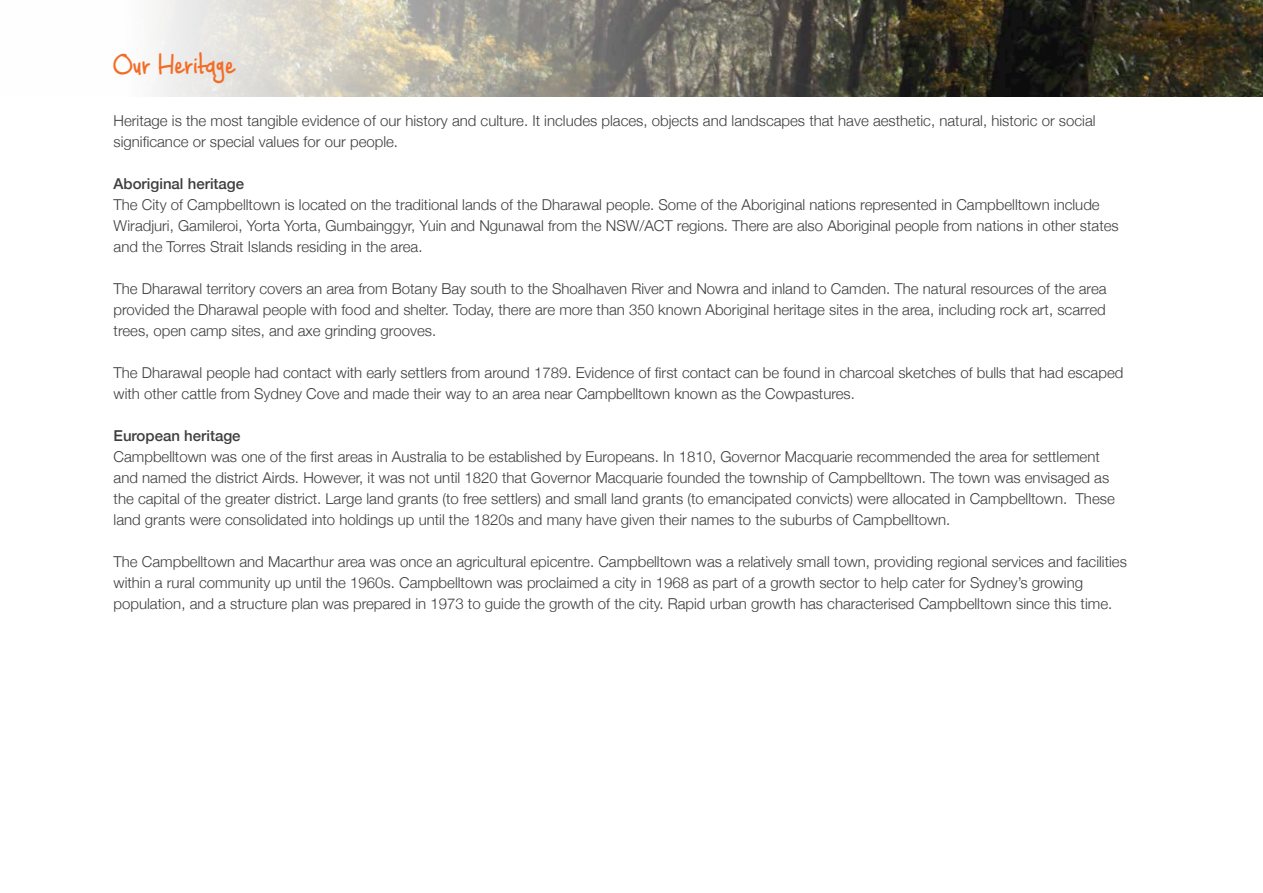
<style>
.page{position:relative;width:1263px;height:893px;background:#fff}
.page>*{position:absolute;margin:0;border:0;box-sizing:border-box;transform-origin:0 0}
.t1{font:700 37.05px "Cashew Apple Ale";color:#f36c26}
.t2{font:300 15px/21px "Helvetica Neue";color:#3e3e3f}
.t3{font:500 15px "Helvetica Neue";color:#3e3e3f}
</style>
<div class="page">
<img style="left:154px;top:0;width:1109px;height:97px">
<p class="t1" style="left:114px;top:44px;width:125px">Our Heritage</p>
<p class="t2" style="left:114px;top:109px;width:983px">Heritage is the most tangible evidence of our history and culture. It includes places, objects and landscapes that have aesthetic, natural, historic or social significance or special values for our people.</p>
<p class="t3" style="left:114px;top:171px;width:132px">Aboriginal heritage</p>
<p class="t2" style="left:114px;top:193px;width:1007px">The City of Campbelltown is located on the traditional lands of the Dharawal people. Some of the Aboriginal nations represented in Campbelltown include<br>Wiradjuri, Gamileroi, Yorta Yorta, Gumbainggyr, Yuin and Ngunawal from the NSW/ACT regions. There are also Aboriginal people from nations in other states and the Torres Strait Islands residing in the area.</p>
<p class="t2" style="left:114px;top:277px;width:994px;text-align:justify">The Dharawal territory covers an area from Botany Bay south to the Shoalhaven River and Nowra and inland to Camden. The natural resources of the area provided the Dharawal people with food and shelter. Today, there are more than 350 known Aboriginal heritage sites in the area, including rock art, scarred trees, open camp sites, and axe grinding grooves.</p>
<p class="t2" style="left:114px;top:361px;width:1011px">The Dharawal people had contact with early settlers from around 1789. Evidence of first contact can be found in charcoal sketches of bulls that had escaped with other cattle from Sydney Cove and made their way to an area near Campbelltown known as the Cowpastures.</p>
<p class="t3" style="left:114px;top:423px;width:129px">European heritage</p>
<p class="t2" style="left:114px;top:445px;width:1003px">Campbelltown was one of the first areas in Australia to be established by Europeans. In 1810, Governor Macquarie recommended the area for settlement and named the district Airds. However, it was not until 1820 that Governor Macquarie founded the township of Campbelltown. The town was envisaged as the capital of the greater district. Large land grants (to free settlers) and small land grants (to emancipated convicts) were allocated in Campbelltown. These land grants were consolidated into holdings up until the 1820s and many have given their names to the suburbs of Campbelltown.</p>
<p class="t2" style="left:114px;top:550px;width:1015px">The Campbelltown and Macarthur area was once an agricultural epicentre. Campbelltown was a relatively small town, providing regional services and facilities within a rural community up until the 1960s. Campbelltown was proclaimed a city in 1968 as part of a growth sector to help cater for Sydney’s growing population, and a structure plan was prepared in 1973 to guide the growth of the city. Rapid urban growth has characterised Campbelltown since this time.</p>
</div>
